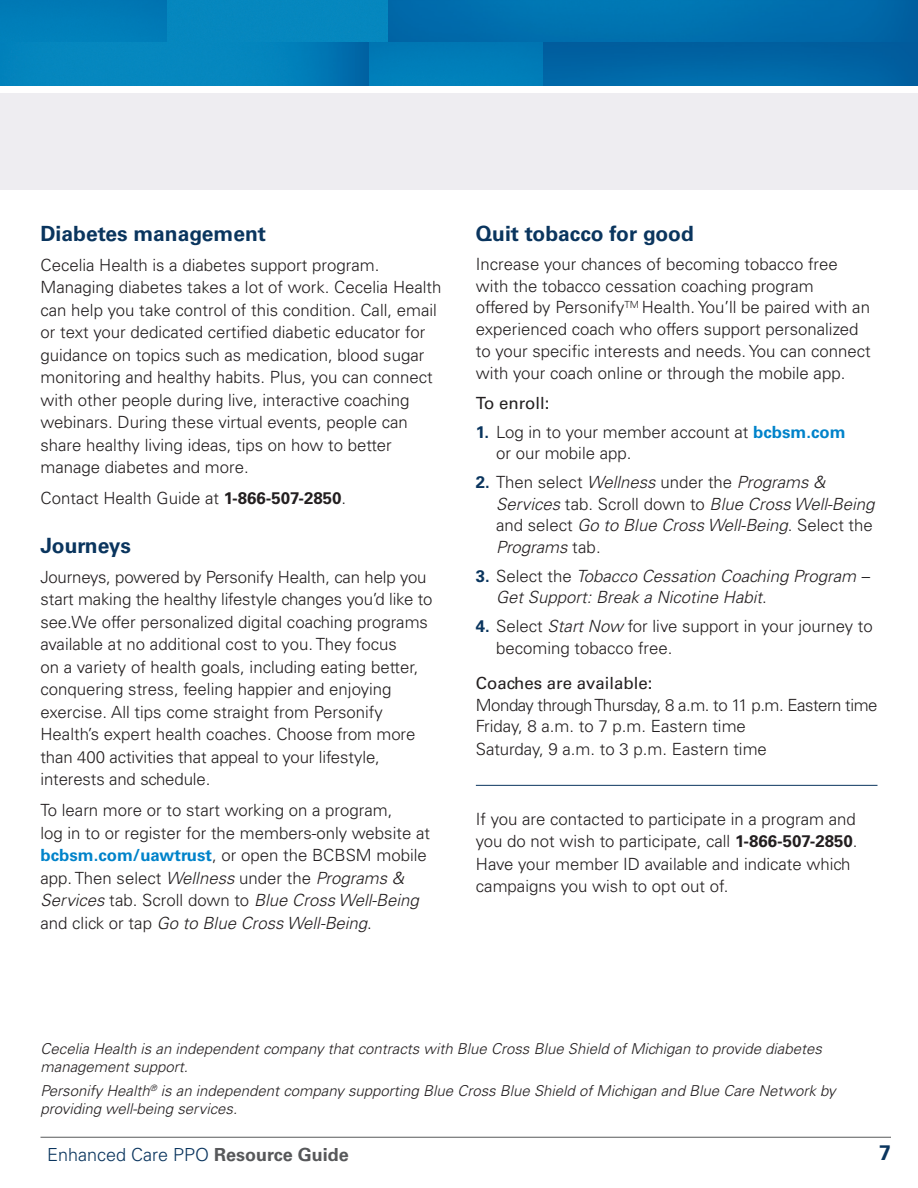
<style>
.page{position:relative;width:918px;height:1188px;background:#fff}
.page>*{position:absolute;margin:0;border:0;box-sizing:border-box;transform-origin:0 0}
.subhead{font:700 21px "Univers LT Std";color:#0a355e}
.t1{font:300 18px "Univers LT Std";color:#0a355e}
.body{font:300 16.8px/22.5px "Univers LT Std";color:#231f20}
.t2{font:italic 300 16.8px/21.8px "Univers LT Std";color:#231f20}
.body-2{font:300 16.8px/22px "Univers LT Std";letter-spacing:-.025em;color:#231f20}
.body-3{font:16.8px "Univers LT Std";color:#231f20}
.Disclaimer{font:italic 300 15px/18px "Univers LT Std";color:#231f20}
.s1{font-weight:700}
.s2{font-weight:700;color:#0083ca}
.s3{font-style:italic}
.s4{font-weight:700;color:#0a355e}
.s5{font-weight:700;font-style:normal;color:#0a355e}
.s6{font-style:normal}
.s7{font-weight:400}
.s8{font-weight:700;color:#57585a}
</style>
<div class="page">
<hr style="left:40px;top:1137px;width:851px;height:1px;background:#57585a">
<div style="left:0;top:93px;width:918px;height:97px;background:#eeedf1"></div>
<img style="left:0;top:0;width:918px;height:86px">
<hr style="left:476px;top:785px;width:402px;height:1px;background:#0a355e">
<p class="subhead" style="left:40px;top:222px;width:227px">Diabetes management</p>
<p class="body" style="left:40px;top:253px;width:403px">Cecelia Health is a diabetes support program.<br>Managing diabetes takes a lot of work. Cecelia Health can help you take control of this condition. Call, email or text your dedicated certified diabetic educator for guidance on topics such as medication, blood sugar monitoring and healthy habits. Plus, you can connect with other people during live, interactive coaching webinars. During these virtual events, people can share healthy living ideas, tips on how to better manage diabetes and more.</p>
<p class="body" style="left:40px;top:487px;width:307px">Contact Health Guide at <span class="s1">1-866-507-2850</span>.</p>
<p class="subhead" style="left:40px;top:534px;width:92px">Journeys</p>
<p class="body" style="left:40px;top:565px;width:394px">Journeys, powered by Personify Health, can help you start making the healthy lifestyle changes you’d like to see.We offer personalized digital coaching programs available at no additional cost to you. They focus<br>on a variety of health goals, including eating better, conquering stress, feeling happier and enjoying exercise. All tips come straight from Personify Health’s expert health coaches. Choose from more than 400 activities that appeal to your lifestyle, interests and schedule.</p>
<p class="body" style="left:40px;top:799px;width:391px">To learn more or to start working on a program,<br>log in to or register for the members‑only website at <span class="s2">bcbsm.com/uawtrust</span>, or open the BCBSM mobile app. Then select <span class="s3">Wellness</span> under the <span class="s3">Programs &amp; Services</span> tab. Scroll down to <span class="s3">Blue Cross Well-Being </span>and click or tap <span class="s3">Go to Blue Cross Well-Being</span>.</p>
<p class="subhead" style="left:476px;top:222px;width:220px">Quit tobacco for good</p>
<p class="body" style="left:476px;top:253px;width:397px;line-height:21.8px">Increase your chances of becoming tobacco free with the tobacco cessation coaching program<br>offered by Personify<sup>TM</sup> Health. You’ll be paired with an experienced coach who offers support personalized to your specific interests and needs. You can connect with your coach online or through the mobile app.</p>
<p class="body-3" style="left:476px;top:393px;width:75px">To enroll:</p>
<p class="body" style="left:496px;top:421px;width:351px;line-height:21.8px;text-indent:-20px"><span class="s4">1.</span> Log in to your member account at <span class="s2">bcbsm.com </span>or our mobile app.</p>
<p class="t2" style="left:496px;top:471px;width:380px;text-indent:-20px"><span class="s5">2.</span> <span class="s6">Then select</span> Wellness <span class="s6">under the</span> Programs &amp; Services <span class="s6">tab. Scroll down to</span> Blue Cross Well-Being <span class="s6">and select</span> Go to Blue Cross Well-Being<span class="s6">. Select the </span>Programs <span class="s6">tab.</span></p>
<p class="t2" style="left:496px;top:565px;width:375px;text-indent:-20px"><span class="s5">3.</span> <span class="s6">Select the</span> Tobacco Cessation Coaching Program –<br>Get Support: Break a Nicotine Habit<span class="s6">.</span></p>
<p class="body" style="left:496px;top:615px;width:378px;line-height:21.8px;text-indent:-20px"><span class="s4">4.</span> Select <span class="s3">Start Now</span> for live support in your journey to becoming tobacco free.</p>
<p class="body-2" style="left:476px;top:672px;width:403px"><span class="s7">Coaches are available:<br></span>Monday through Thursday, 8 a.m. to 11 p.m. Eastern time Friday, 8 a.m. to 7 p.m. Eastern time<br>Saturday, 9 a.m. to 3 p.m. Eastern time</p>
<p class="body" style="left:476px;top:807px;width:383px">If you are contacted to participate in a program and you do not wish to participate, call <span class="s1">1-866-507-2850</span>.<br>Have your member ID available and indicate which campaigns you wish to opt out of.</p>
<p class="Disclaimer" style="left:40px;top:1039px;width:783px">Cecelia Health is an independent company that contracts with Blue Cross Blue Shield of Michigan to provide diabetes management support.</p>
<p class="Disclaimer" style="left:40px;top:1082px;width:797px">Personify Health<sup>®</sup> is an independent company supporting Blue Cross Blue Shield of Michigan and Blue Care Network by providing well-being services.</p>
<p class="t1" style="left:47px;top:1143px;width:303px">Enhanced Care PPO <span class="s8">Resource Guide</span></p>
<p class="subhead" style="left:879px;top:1140px;width:13px">7</p>
</div>
